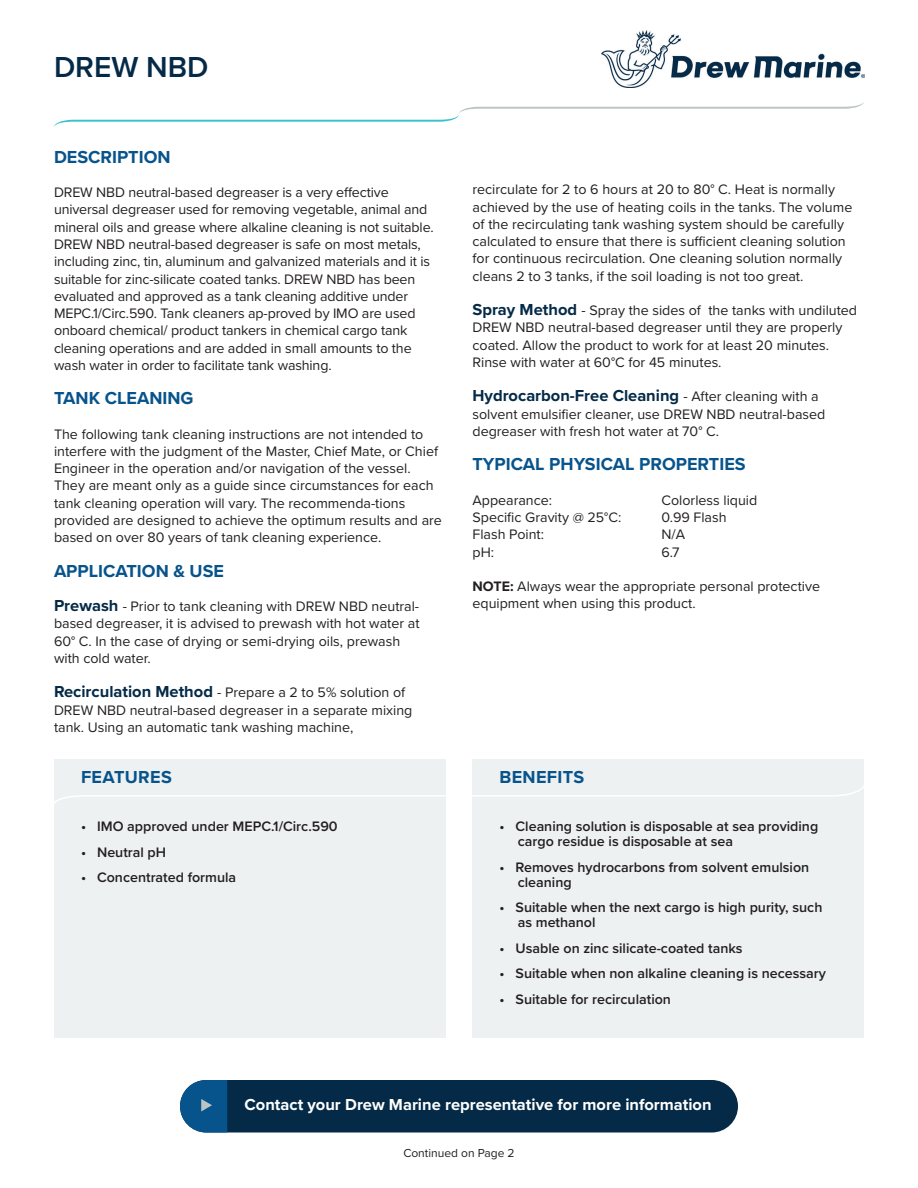
<style>
.page{position:relative;width:918px;height:1188px;background:#fff}
.page>*{position:absolute;margin:0;border:0;box-sizing:border-box;transform-origin:0 0}
.t1{font:600 30px "Proxima Nova";color:#042a47}
.t2{font:700 18px "Proxima Nova";color:#07538b}
.t3{font:700 18px "Proxima Nova";letter-spacing:.02em;color:#07538b}
.t4{font:700 16.5px "Proxima Nova";color:#fff}
.t5{font:700 16.5px "Proxima Nova";color:#042a47}
.t6{font:14.25px/17.2px "Proxima Nova";color:#231f20}
.t7{font:600 14.25px/15px "Proxima Nova";color:#231f20}
.t8{font:12px "Proxima Nova";color:#231f20}
.s1{font-weight:700;font-size:16.5px;color:#042a47}
.s2{font-weight:400;font-size:14.25px;color:#231f20}
.s3{font-weight:700}
</style>
<div class="page">
<img style="left:602px;top:30px;width:262px;height:58px">
<svg style="left:54px;top:102px;width:810px;height:25px"></svg>
<div style="left:180px;top:1080px;width:558px;height:52px;background:#042a47;border-radius:26px"></div>
<svg style="left:180px;top:1080px;width:47px;height:52px;background:#276999"></svg>
<div style="left:473px;top:759px;width:391px;height:279px;background:#eef1f1"></div>
<div style="left:54px;top:759px;width:392px;height:279px;background:#eef1f1"></div>
<svg style="left:54px;top:782px;width:810px;height:24px"></svg>
<h1 class="t1" style="left:54px;top:45px;width:156px">DREW NBD</h1>
<p class="t2" style="left:54px;top:143px;width:118px">DESCRIPTION</p>
<p class="t6" style="left:54px;top:183px;width:381px">DREW NBD neutral-based degreaser is a very effective universal degreaser used for removing vegetable, animal and mineral oils and grease where alkaline cleaning is not suitable.<br>DREW NBD neutral-based degreaser is safe on most metals, including zinc, tin, aluminum and galvanized materials and it is suitable for zinc-silicate coated tanks. DREW NBD has been evaluated and approved as a tank cleaning additive under MEPC.1/Circ.590. Tank cleaners ap-proved by IMO are used onboard chemical/ product tankers in chemical cargo tank cleaning operations and are added in small amounts to the wash water in order to facilitate tank washing.</p>
<p class="t2" style="left:54px;top:385px;width:141px">TANK CLEANING</p>
<p class="t6" style="left:54px;top:425px;width:389px">The following tank cleaning instructions are not intended to interfere with the judgment of the Master, Chief Mate, or Chief Engineer in the operation and/or navigation of the vessel.<br>They are meant only as a guide since circumstances for each tank cleaning operation will vary. The recommenda-tions provided are designed to achieve the optimum results and are based on over 80 years of tank cleaning experience.</p>
<p class="t2" style="left:54px;top:557px;width:172px">APPLICATION &amp; USE</p>
<p class="t6" style="left:54px;top:597px;width:367px"><span class="s1">Prewash</span> - Prior to tank cleaning with DREW NBD neutral&shy;based degreaser, it is advised to prewash with hot water at 60° C. In the case of drying or semi-drying oils, prewash with cold water.</p>
<p class="t6" style="left:54px;top:683px;width:360px"><span class="s1">Recirculation Method</span> - Prepare a 2 to 5% solution of<br>DREW NBD neutral-based degreaser in a separate mixing tank. Using an automatic tank washing machine,</p>
<p class="t6" style="left:472px;top:180px;width:381px">recirculate for 2 to 6 hours at 20 to 80° C. Heat is normally achieved by the use of heating coils in the tanks. The volume of the recirculating tank washing system should be carefully calculated to ensure that there is sufficient cleaning solution for continuous recirculation. One cleaning solution normally cleans 2 to 3 tanks, if the soil loading is not too great.</p>
<p class="t6" style="left:472px;top:301px;width:386px"><span class="s1">Spray Method</span> - Spray the sides of the tanks with undiluted DREW NBD neutral-based degreaser until they are properly coated. Allow the product to work for at least 20 minutes.<br>Rinse with water at 60°C for 45 minutes.</p>
<p class="t5" style="left:472px;top:383px;width:348px">Hydrocarbon-Free Cleaning <span class="s2">- After cleaning with a</span></p>
<p class="t6" style="left:472px;top:405px;width:354px">solvent emulsifier cleaner, use DREW NBD neutral-based degreaser with fresh hot water at 70° C.</p>
<p class="t2" style="left:472px;top:451px;width:275px">TYPICAL PHYSICAL PROPERTIES</p>
<p class="t6" style="left:472px;top:491px;width:81px">Appearance:</p>
<p class="t6" style="left:661px;top:491px;width:97px">Colorless liquid</p>
<p class="t6" style="left:472px;top:508px;width:150px">Specific Gravity @ 25°C:</p>
<p class="t6" style="left:661px;top:508px;width:67px">0.99 Flash</p>
<p class="t6" style="left:472px;top:525px;width:73px">Flash Point:</p>
<p class="t6" style="left:661px;top:525px;width:25px">N/A</p>
<p class="t6" style="left:472px;top:543px;width:23px">pH:</p>
<p class="t6" style="left:661px;top:543px;width:20px">6.7</p>
<p class="t6" style="left:472px;top:577px;width:349px"><span class="s3">NOTE:</span> Always wear the appropriate personal protective equipment when using this product.</p>
<p class="t3" style="left:81px;top:764px;width:92px">FEATURES</p>
<p class="t3" style="left:500px;top:764px;width:86px">BENEFITS</p>
<p class="t7" style="left:81px;top:818px;width:258px">• IMO approved under MEPC.1/Circ.590</p>
<p class="t7" style="left:81px;top:844px;width:87px">• Neutral pH</p>
<p class="t7" style="left:81px;top:869px;width:157px">• Concentrated formula</p>
<p class="t7" style="left:518px;top:818px;width:302px;text-indent:-18px">• Cleaning solution is disposable at sea providing cargo residue is disposable at sea</p>
<p class="t7" style="left:518px;top:859px;width:293px;text-indent:-18px">• Removes hydrocarbons from solvent emulsion cleaning</p>
<p class="t7" style="left:518px;top:899px;width:306px;text-indent:-18px">• Suitable when the next cargo is high purity, such as methanol</p>
<p class="t7" style="left:499px;top:940px;width:245px">• Usable on zinc silicate-coated tanks</p>
<p class="t7" style="left:499px;top:965px;width:328px">• Suitable when non alkaline cleaning is necessary</p>
<p class="t7" style="left:499px;top:991px;width:173px">• Suitable for recirculation</p>
<p class="t4" style="left:245px;top:1092px;width:469px">Contact your Drew Marine representative for more information</p>
<p class="t8" style="left:403px;top:1144px;width:113px">Continued on Page 2</p>
</div>
